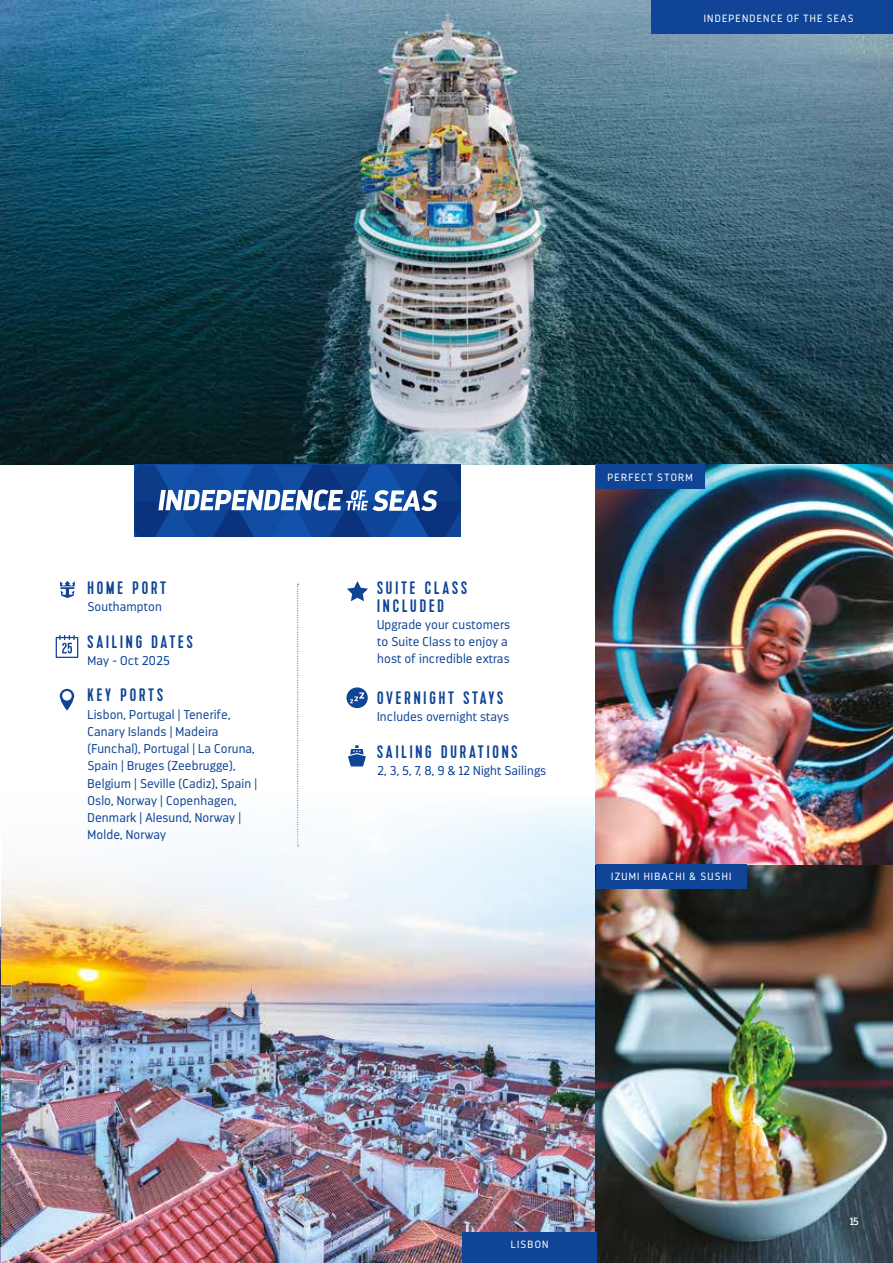
<style>
.page{position:relative;width:893px;height:1263px;background:#fff}
.page>*{position:absolute;margin:0;border:0;box-sizing:border-box;transform-origin:0 0}
.t1{font:18px/18px "Kapra";letter-spacing:.16em;color:#0f4496}
.t2{font:300 12.75px/17.2px "Darwin";letter-spacing:.01em;color:#0f4496}
.t3{font:300 10.5px "Darwin";letter-spacing:.12em;color:#fff}
.t4{font:10.5px "Darwin";color:#fff}
</style>
<div class="page">
<svg style="left:0;top:1246px;width:1px;height:17px"></svg>
<img style="left:0;top:927px;width:1px;height:319px">
<img style="left:1px;top:733px;width:595px;height:530px">
<img style="left:0;top:0;width:893px;height:465px">
<img style="left:596px;top:864px;width:297px;height:399px">
<img style="left:596px;top:465px;width:297px;height:399px">
<svg style="left:60px;top:581px;width:15px;height:17px"></svg>
<svg style="left:56px;top:635px;width:22px;height:23px"></svg>
<svg style="left:347px;top:581px;width:21px;height:20px"></svg>
<svg style="left:346px;top:687px;width:22px;height:21px"></svg>
<svg style="left:348px;top:745px;width:18px;height:21px"></svg>
<svg style="left:297px;top:584px;width:2px;height:262px"></svg>
<div style="left:596px;top:465px;width:108px;height:24px;background:#0f4496"></div>
<div style="left:596px;top:864px;width:150px;height:24px;background:#0f4496"></div>
<div style="left:462px;top:1232px;width:135px;height:31px;background:#0f4496"></div>
<svg style="left:60px;top:689px;width:14px;height:22px"></svg>
<svg style="left:134px;top:465px;width:327px;height:72px"></svg>
<div style="left:652px;top:0;width:241px;height:33px;background:#0f4496"></div>
<p class="t3" style="left:704px;top:12px;width:151px">INDEPENDENCE OF THE SEAS</p>
<h1 class="t1" style="left:88px;top:579px;width:80px">HOME PORT</h1>
<p class="t2" style="left:88px;top:598px;width:76px">Southampton</p>
<h1 class="t1" style="left:88px;top:633px;width:107px">SAILING DATES</h1>
<p class="t2" style="left:88px;top:652px;width:84px">May - Oct 2025</p>
<h1 class="t1" style="left:88px;top:687px;width:77px">KEY PORTS</h1>
<p class="t2" style="left:88px;top:706px;width:171px">Lisbon, Portugal | Tenerife,<br>Canary Islands | Madeira (Funchal), Portugal | La Coruna,<br>Spain | Bruges (Zeebrugge),<br>Belgium | Seville (Cadiz), Spain |<br>Oslo, Norway | Copenhagen,<br>Denmark | Alesund, Norway |<br>Molde, Norway</p>
<h1 class="t1" style="left:377px;top:579px;width:91px">SUITE CLASS<br>INCLUDED</h1>
<p class="t2" style="left:377px;top:616px;width:134px">Upgrade your customers to Suite Class to enjoy a host of incredible extras</p>
<h1 class="t1" style="left:377px;top:689px;width:128px">OVERNIGHT STAYS</h1>
<p class="t2" style="left:377px;top:708px;width:133px">Includes overnight stays</p>
<h1 class="t1" style="left:377px;top:743px;width:142px">SAILING DURATIONS</h1>
<p class="t2" style="left:377px;top:762px;width:171px">2, 3, 5, 7, 8, 9 &amp; 12 Night Sailings</p>
<p class="t3" style="left:607px;top:471px;width:87px">PERFECT STORM</p>
<p class="t3" style="left:611px;top:870px;width:121px">IZUMI HIBACHI &amp; SUSHI</p>
<p class="t3" style="left:511px;top:1238px;width:39px">LISBON</p>
<p class="t4" style="left:850px;top:1215px;width:10px">15</p>
</div>
